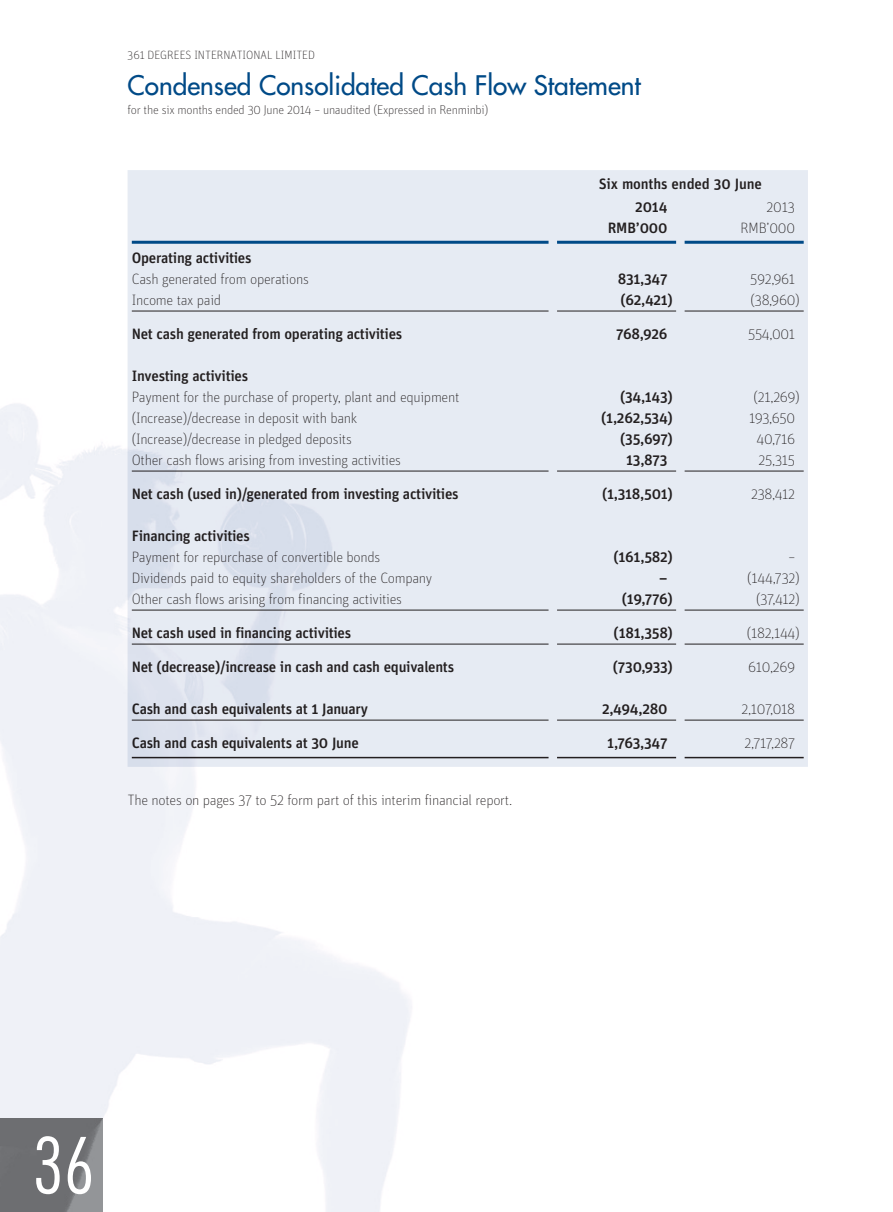
<style>
.page{position:relative;width:893px;height:1212px;background:#fff}
.page>*{position:absolute;margin:0;border:0;box-sizing:border-box;transform-origin:0 0}
.t1{font:300 condensed 75px "Futura Std";color:#fff}
.t2{font:500 26.25px "Futura Std";color:#004a87}
.Body_Text{font:100 15px "Unit";letter-spacing:-.02em;color:#231f20}
.Body_Text-2{font:500 15px "Unit";letter-spacing:-.02em;color:#231f20}
.t3{font:100 12.75px "Unit";letter-spacing:-.02em;color:#231f20}
.t4{font:100 12px "Unit";color:#231f20}
</style>
<div class="page">
<div style="left:127px;top:170px;width:681px;height:597px;background:#e6ebf3"></div>
<img style="left:0;top:262px;width:506px;height:950px">
<img style="left:0;top:1118px;width:102px;height:94px">
<p class="t4" style="left:128px;top:48px;width:189px">361 DEGREES INTERNATIONAL LIMITED</p>
<p class="t2" style="left:128px;top:69px;width:515px">Condensed Consolidated Cash Flow Statement</p>
<p class="t3" style="left:128px;top:103px;width:362px">for the six months ended 30 June 2014 – unaudited (Expressed in Renminbi)</p>
<p class="Body_Text-2" style="left:599px;top:175px;width:165px">Six months ended 30 June</p>
<p class="Body_Text-2" style="left:635px;top:198px;width:34px">2014</p>
<p class="Body_Text" style="left:766px;top:199px;width:30px">2013</p>
<p class="Body_Text-2" style="left:608px;top:219px;width:61px">RMB’000</p>
<p class="Body_Text" style="left:740px;top:220px;width:56px">RMB’000</p>
<p class="Body_Text-2" style="left:132px;top:249px;width:121px">Operating activities</p>
<p class="Body_Text" style="left:132px;top:270px;width:179px">Cash generated from operations</p>
<p class="Body_Text-2" style="left:618px;top:270px;width:51px">831,347</p>
<p class="Body_Text" style="left:750px;top:270px;width:46px">592,961</p>
<p class="Body_Text" style="left:132px;top:291px;width:91px">Income tax paid</p>
<p class="Body_Text-2" style="left:621px;top:291px;width:54px">(62,421)</p>
<p class="Body_Text" style="left:750px;top:291px;width:51px">(38,960)</p>
<p class="Body_Text-2" style="left:132px;top:325px;width:272px">Net cash generated from operating activities</p>
<p class="Body_Text-2" style="left:616px;top:325px;width:53px">768,926</p>
<p class="Body_Text" style="left:748px;top:325px;width:49px">554,001</p>
<p class="Body_Text-2" style="left:132px;top:367px;width:118px">Investing activities</p>
<p class="Body_Text" style="left:132px;top:388px;width:329px">Payment for the purchase of property, plant and equipment</p>
<p class="Body_Text-2" style="left:620px;top:388px;width:54px">(34,143)</p>
<p class="Body_Text" style="left:754px;top:388px;width:48px">(21,269)</p>
<p class="Body_Text" style="left:132px;top:409px;width:227px">(Increase)/decrease in deposit with bank</p>
<p class="Body_Text-2" style="left:601px;top:409px;width:73px">(1,262,534)</p>
<p class="Body_Text" style="left:749px;top:409px;width:48px">193,650</p>
<p class="Body_Text" style="left:132px;top:430px;width:222px">(Increase)/decrease in pledged deposits</p>
<p class="Body_Text-2" style="left:620px;top:430px;width:54px">(35,697)</p>
<p class="Body_Text" style="left:756px;top:430px;width:40px">40,716</p>
<p class="Body_Text" style="left:132px;top:451px;width:271px">Other cash flows arising from investing activities</p>
<p class="Body_Text-2" style="left:626px;top:451px;width:43px">13,873</p>
<p class="Body_Text" style="left:759px;top:451px;width:38px">25,315</p>
<p class="Body_Text-2" style="left:132px;top:485px;width:328px">Net cash (used in)/generated from investing activities</p>
<p class="Body_Text-2" style="left:602px;top:485px;width:72px">(1,318,501)</p>
<p class="Body_Text" style="left:751px;top:485px;width:46px">238,412</p>
<p class="Body_Text-2" style="left:132px;top:527px;width:120px">Financing activities</p>
<p class="Body_Text" style="left:132px;top:548px;width:250px">Payment for repurchase of convertible bonds</p>
<p class="Body_Text-2" style="left:614px;top:548px;width:61px">(161,582)</p>
<p class="Body_Text" style="left:788px;top:548px;width:8px">–</p>
<p class="Body_Text" style="left:132px;top:569px;width:302px">Dividends paid to equity shareholders of the Company</p>
<p class="Body_Text-2" style="left:659px;top:569px;width:10px">–</p>
<p class="Body_Text" style="left:747px;top:569px;width:54px">(144,732)</p>
<p class="Body_Text" style="left:132px;top:590px;width:272px">Other cash flows arising from financing activities</p>
<p class="Body_Text-2" style="left:622px;top:590px;width:53px">(19,776)</p>
<p class="Body_Text" style="left:756px;top:590px;width:45px">(37,412)</p>
<p class="Body_Text-2" style="left:132px;top:624px;width:221px">Net cash used in financing activities</p>
<p class="Body_Text-2" style="left:614px;top:624px;width:61px">(181,358)</p>
<p class="Body_Text" style="left:747px;top:624px;width:54px">(182,144)</p>
<p class="Body_Text-2" style="left:132px;top:658px;width:324px">Net (decrease)/increase in cash and cash equivalents</p>
<p class="Body_Text-2" style="left:613px;top:658px;width:62px">(730,933)</p>
<p class="Body_Text" style="left:748px;top:658px;width:48px">610,269</p>
<p class="Body_Text-2" style="left:132px;top:700px;width:238px">Cash and cash equivalents at 1 January</p>
<p class="Body_Text-2" style="left:602px;top:700px;width:67px">2,494,280</p>
<p class="Body_Text" style="left:741px;top:700px;width:55px">2,107,018</p>
<p class="Body_Text-2" style="left:132px;top:734px;width:228px">Cash and cash equivalents at 30 June</p>
<p class="Body_Text-2" style="left:607px;top:734px;width:62px">1,763,347</p>
<p class="Body_Text" style="left:744px;top:734px;width:52px">2,717,287</p>
<p class="Body_Text" style="left:128px;top:791px;width:386px">The notes on pages 37 to 52 form part of this interim financial report.</p>
<p class="t1" style="left:33px;top:1121px;width:64px">36</p>
</div>
